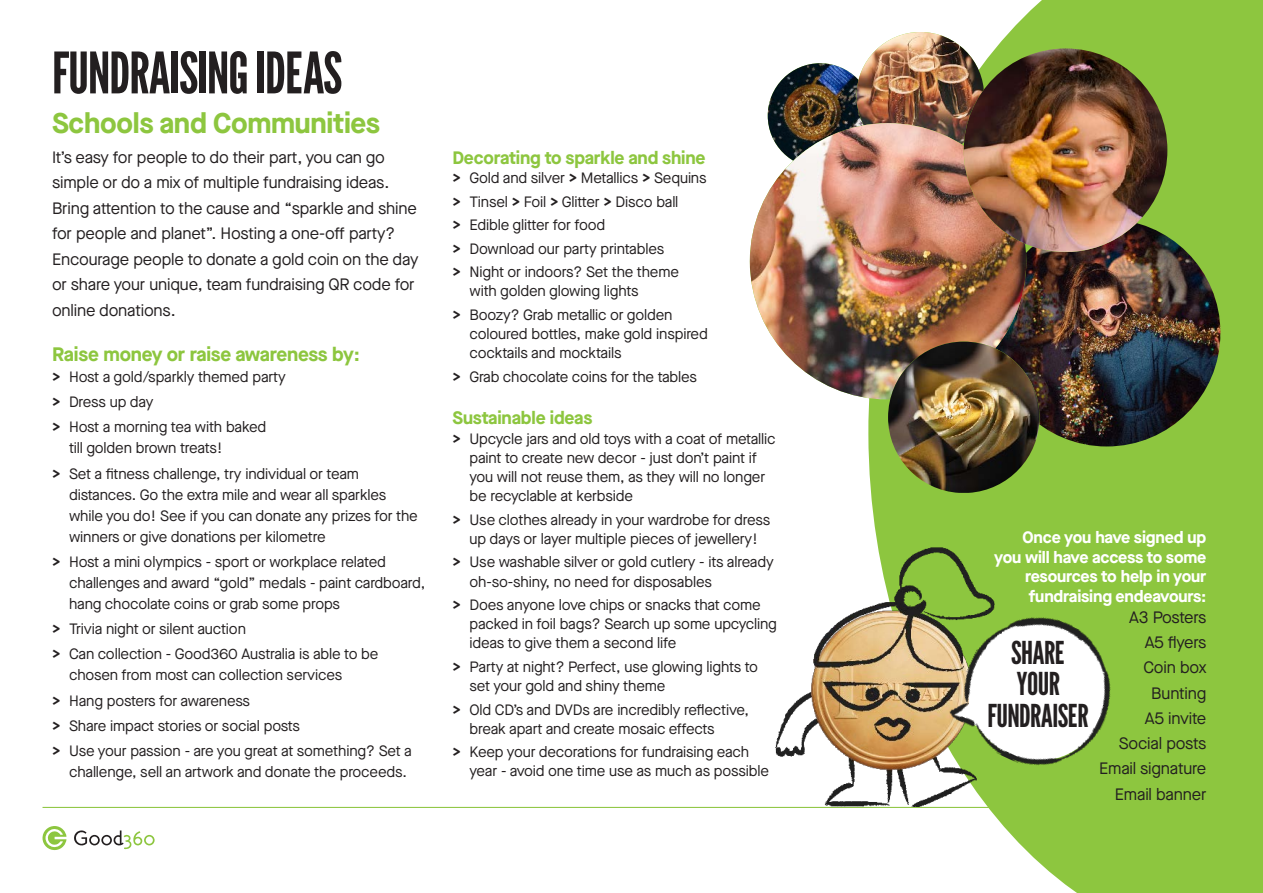
<style>
.page{position:relative;width:1263px;height:893px;background:#fff}
.page>*{position:absolute;margin:0;border:0;box-sizing:border-box;transform-origin:0 0}
.t1{font:57px "League Gothic";letter-spacing:-.02em;color:#231f20}
.t2{font:31.5px/31.5px "League Gothic";letter-spacing:-.02em;color:#231f20;text-align:center}
.t3{font:700 28.5px "Maison Neue";letter-spacing:-.01em;color:#8dc63f}
.t4{font:700 19.5px "Maison Neue";letter-spacing:-.01em;color:#8dc63f}
.t5{font:700 18px "Maison Neue";letter-spacing:-.01em;color:#8dc63f}
.t6{font:16.5px/25.2px "Maison Neue";letter-spacing:-.01em;color:#231f20}
.t7{font:700 16.5px/19.5px "Maison Neue";letter-spacing:-.01em;color:#fff;text-align:right}
.t8{font:15px/19.2px "Maison Neue";letter-spacing:-.01em;color:#231f20}
.s1{font-weight:700}
</style>
<div class="page">
<svg style="left:42px;top:826px;width:24px;height:25px"></svg>
<svg style="left:74px;top:830px;width:81px;height:19px"></svg>
<hr style="left:43px;top:807px;width:1177px;height:1px;background:#8dc63f">
<svg style="left:867px;top:0;width:396px;height:893px;background:#9bcc57"></svg>
<img style="left:768px;top:63px;width:105px;height:105px;border-radius:52px">
<img style="left:776px;top:546px;width:236px;height:261px">
<img style="left:940px;top:593px;width:195px;height:196px">
<img style="left:993px;top:219px;width:227px;height:227px;border-radius:114px">
<img style="left:856px;top:32px;width:128px;height:127px;border-radius:63px">
<img style="left:750px;top:123px;width:276px;height:276px;border-radius:138px">
<img style="left:964px;top:48px;width:203px;height:204px;border-radius:100px">
<img style="left:888px;top:342px;width:151px;height:151px;border-radius:74px">
<h1 class="t1" style="left:52px;top:33px;width:292px">FUNDRAISING IDEAS</h1>
<h3 class="t3" style="left:52px;top:103px;width:330px">Schools and Communities</h3>
<p class="t6" style="left:52px;top:144px;width:368px">It’s easy for people to do their part, you can go simple or do a mix of multiple fundraising ideas.<br>Bring attention to the cause and “sparkle and shine for people and planet”. Hosting a one-off party?<br>Encourage people to donate a gold coin on the day or share your unique, team fundraising QR code for online donations.</p>
<h3 class="t4" style="left:52px;top:340px;width:309px">Raise money or raise awareness by:</h3>
<p class="t8" style="left:52px;top:364px;width:235px;line-height:25.2px"><span class="s1">&gt;</span> Host a gold/sparkly themed party <span class="s1">&gt;</span> Dress up day<br><span class="s1">&gt;</span> Host a morning tea with baked</p>
<p class="t8" style="left:52px;top:435px;width:308px;line-height:25.2px;text-indent:17px">till golden brown treats!<br><span class="s1">&gt;</span> Set a fitness challenge, try individual or team</p>
<p class="t8" style="left:69px;top:484px;width:350px;line-height:21px">distances. Go the extra mile and wear all sparkles while you do! See if you can donate any prizes for the winners or give donations per kilometre</p>
<p class="t8" style="left:69px;top:551px;width:358px;line-height:21px;text-indent:-17px"><span class="s1">&gt;</span> Host a mini olympics - sport or workplace related challenges and award “gold” medals - paint cardboard, hang chocolate coins or grab some props</p>
<p class="t8" style="left:52px;top:616px;width:328px;line-height:25.2px"><span class="s1">&gt;</span> Trivia night or silent auction<br><span class="s1">&gt;</span> Can collection - Good360 Australia is able to be</p>
<p class="t8" style="left:52px;top:662px;width:361px;line-height:25.2px;text-indent:17px">chosen from most can collection services<br><span class="s1">&gt;</span> Hang posters for awareness<br><span class="s1">&gt;</span> Share impact stories or social posts<br><span class="s1">&gt;</span> Use your passion - are you great at something? Set a</p>
<p class="t8" style="left:69px;top:762px;width:339px">challenge, sell an artwork and donate the proceeds.</p>
<p class="t5" style="left:452px;top:145px;width:255px">Decorating to sparkle and shine</p>
<p class="t8" style="left:452px;top:166px;width:256px;line-height:23.4px"><span class="s1">&gt;</span> Gold and silver <span class="s1">&gt;</span> Metallics <span class="s1">&gt;</span> Sequins <span class="s1">&gt;</span> Tinsel <span class="s1">&gt;</span> Foil <span class="s1">&gt;</span> Glitter <span class="s1">&gt;</span> Disco ball<br><span class="s1">&gt;</span> Edible glitter for food<br><span class="s1">&gt;</span> Download our party printables<br><span class="s1">&gt;</span> Night or indoors? Set the theme</p>
<p class="t8" style="left:452px;top:279px;width:222px;line-height:23.4px;text-indent:17px">with golden glowing lights<br><span class="s1">&gt;</span> Boozy? Grab metallic or golden</p>
<p class="t8" style="left:469px;top:324px;width:240px">coloured bottles, make gold inspired cocktails and mocktails</p>
<p class="t8" style="left:452px;top:367px;width:246px"><span class="s1">&gt;</span> Grab chocolate coins for the tables</p>
<p class="t5" style="left:452px;top:405px;width:141px">Sustainable ideas</p>
<p class="t8" style="left:469px;top:429px;width:308px;text-indent:-17px"><span class="s1">&gt;</span> Upcycle jars and old toys with a coat of metallic paint to create new decor - just don’t paint if you will not reuse them, as they will no longer be recyclable at kerbside</p>
<p class="t8" style="left:452px;top:510px;width:319px;text-align:center"><span class="s1">&gt;</span> Use clothes already in your wardrobe for dress up days or layer multiple pieces of jewellery!</p>
<p class="t8" style="left:469px;top:552px;width:306px;text-indent:-17px"><span class="s1">&gt;</span> Use washable silver or gold cutlery - its already oh-so-shiny, no need for disposables</p>
<p class="t8" style="left:469px;top:595px;width:309px;text-indent:-17px"><span class="s1">&gt;</span> Does anyone love chips or snacks that come packed in foil bags? Search up some upcycling ideas to give them a second life</p>
<p class="t8" style="left:469px;top:657px;width:290px;text-indent:-17px"><span class="s1">&gt;</span> Party at night? Perfect, use glowing lights to set your gold and shiny theme</p>
<p class="t8" style="left:469px;top:699px;width:281px;text-indent:-17px"><span class="s1">&gt;</span> Old CD’s and DVDs are incredibly reflective, break apart and create mosaic effects</p>
<p class="t8" style="left:469px;top:742px;width:301px;text-indent:-17px"><span class="s1">&gt;</span> Keep your decorations for fundraising each year - avoid one time use as much as possible</p>
<p class="t7" style="left:994px;top:527px;width:214px">Once you have signed up you will have access to some resources to help in your fundraising endeavours:</p>
<p class="t6" style="left:1099px;top:604px;width:109px;text-align:right">A3 Posters<br>A5 flyers<br>Coin box<br>Bunting<br>A5 invite<br>Social posts<br>Email signature<br>Email banner</p>
<h2 class="t2" style="left:987px;top:635px;width:103px">SHARE<br>YOUR<br>FUNDRAISER</h2>
</div>
